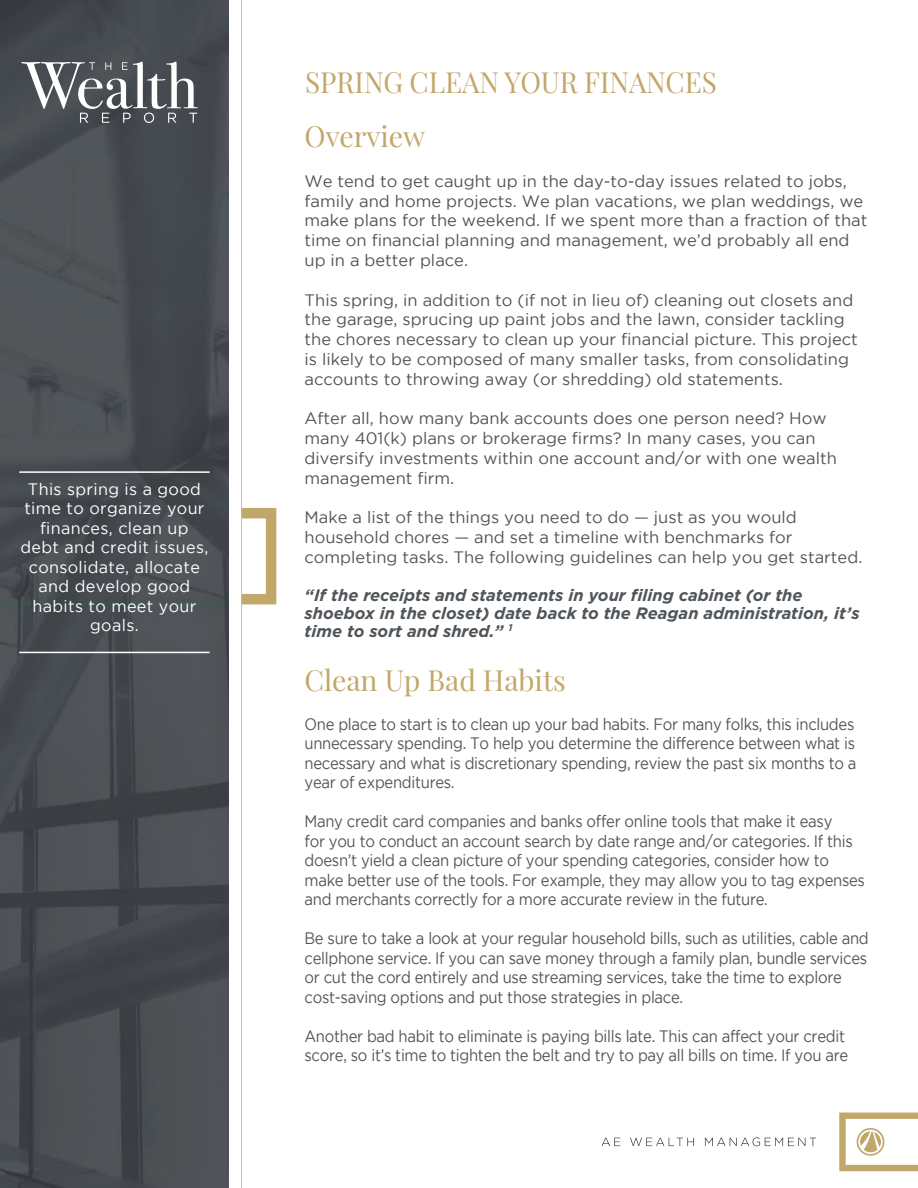
<style>
.page{position:relative;width:918px;height:1188px;background:#fff}
.page>*{position:absolute;margin:0;border:0;box-sizing:border-box;transform-origin:0 0}
.t1{font:28.5px/54px "Playfair Display";color:#c2a76a}
.t2{font:16.5px/19.5px "Gotham";letter-spacing:-.02em;color:#50555a;scale:.9 1}
.t3{font:16.5px/19.8px "Gotham";color:#50555a}
.t4{font:italic 700 16.5px/18px "Gotham";color:#50555a}
.t5{font:16.5px/19.5px "Gotham";letter-spacing:.02em;color:#fff;text-align:center}
</style>
<div class="page">
<svg style="left:242px;top:508px;width:34px;height:96px"></svg>
<hr style="left:240px;top:0;width:2px;height:1188px;background:#bababa">
<img style="left:0;top:0;width:229px;height:1188px">
<svg style="left:21px;top:61px;width:177px;height:62px"></svg>
<svg style="left:839px;top:1113px;width:79px;height:58px"></svg>
<svg style="left:602px;top:1138px;width:18px;height:8px"></svg>
<svg style="left:630px;top:1138px;width:64px;height:8px"></svg>
<svg style="left:705px;top:1138px;width:111px;height:8px"></svg>
<hr style="left:19px;top:471px;width:191px;height:2px;background:#fff">
<hr style="left:19px;top:652px;width:191px;height:1px;background:#fff">
<p class="t5" style="left:20px;top:479px;width:190px">This spring is a good time to organize your finances, clean up debt and credit issues, consolidate, allocate and develop good habits to meet your goals.</p>
<h1 class="t1" style="left:305px;top:53px;width:414px">SPRING CLEAN YOUR FINANCES<br>Overview</h1>
<p class="t3" style="left:305px;top:171px;width:564px">We tend to get caught up in the day-to-day issues related to jobs, family and home projects. We plan vacations, we plan weddings, we make plans for the weekend. If we spent more than a fraction of that time on financial planning and management, we’d probably all end up in a better place.</p>
<p class="t3" style="left:305px;top:290px;width:555px">This spring, in addition to (if not in lieu of) cleaning out closets and the garage, sprucing up paint jobs and the lawn, consider tackling the chores necessary to clean up your financial picture. This project is likely to be composed of many smaller tasks, from consolidating accounts to throwing away (or shredding) old statements.</p>
<p class="t3" style="left:305px;top:408px;width:534px">After all, how many bank accounts does one person need? How many 401(k) plans or brokerage firms? In many cases, you can diversify investments within one account and/or with one wealth management firm.</p>
<p class="t3" style="left:305px;top:507px;width:559px">Make a list of the things you need to do — just as you would household chores — and set a timeline with benchmarks for completing tasks. The following guidelines can help you get started.</p>
<p class="t4" style="left:305px;top:586px;width:557px">“If the receipts and statements in your filing cabinet (or the shoebox in the closet) date back to the Reagan administration, it’s time to sort and shred.” <sup>1</sup></p>
<h1 class="t1" style="left:305px;top:651px;width:263px">Clean Up Bad Habits</h1>
<p class="t2" style="left:305px;top:714px;width:615px">One place to start is to clean up your bad habits. For many folks, this includes unnecessary spending. To help you determine the difference between what is necessary and what is discretionary spending, review the past six months to a year of expenditures.</p>
<p class="t2" style="left:305px;top:811px;width:624px">Many credit card companies and banks offer online tools that make it easy<br>for you to conduct an account search by date range and/or categories. If this doesn’t yield a clean picture of your spending categories, consider how to make better use of the tools. For example, they may allow you to tag expenses and merchants correctly for a more accurate review in the future.</p>
<p class="t2" style="left:305px;top:928px;width:628px">Be sure to take a look at your regular household bills, such as utilities, cable and cellphone service. If you can save money through a family plan, bundle services or cut the cord entirely and use streaming services, take the time to explore cost-saving options and put those strategies in place.</p>
<p class="t2" style="left:305px;top:1026px;width:606px">Another bad habit to eliminate is paying bills late. This can affect your credit score, so it’s time to tighten the belt and try to pay all bills on time. If you are</p>
</div>
